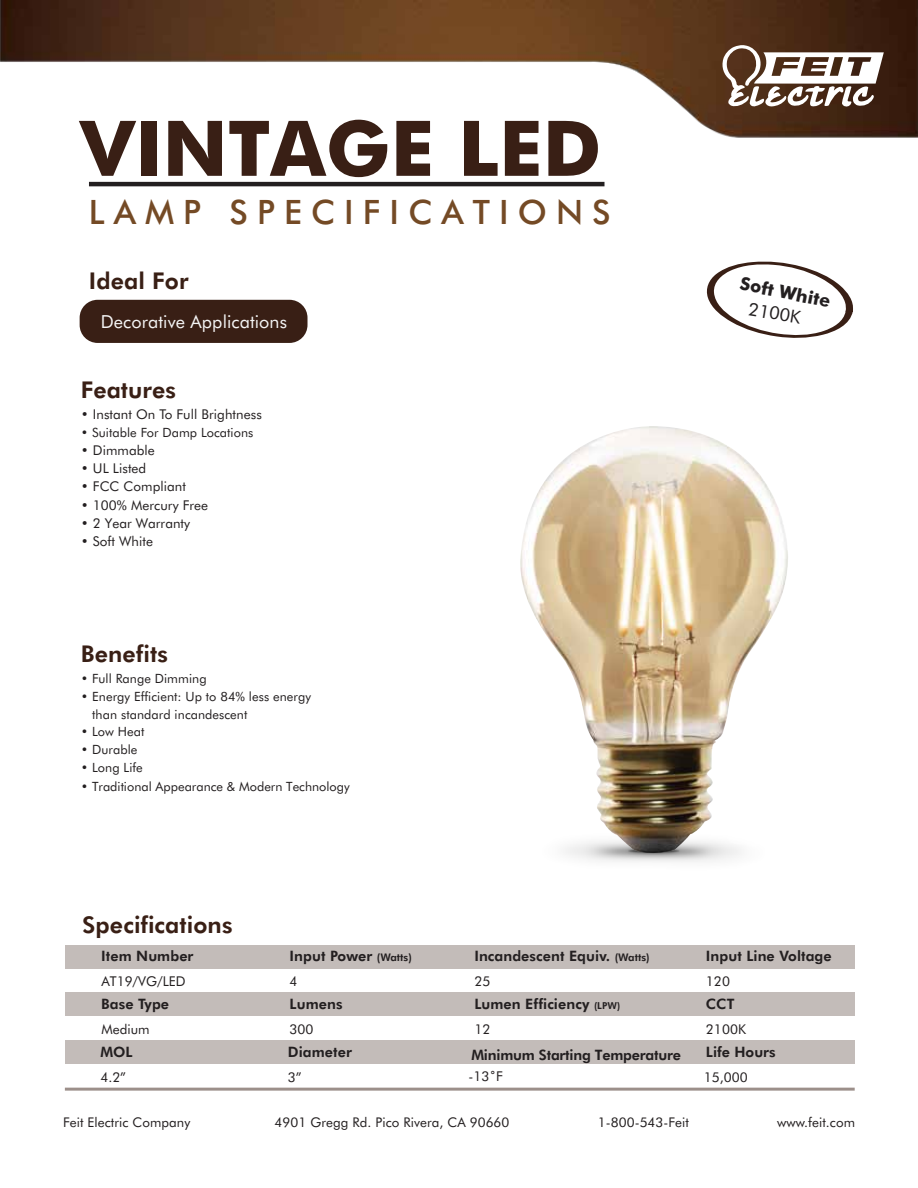
<style>
.page{position:relative;width:918px;height:1188px;background:#fff}
.page>*{position:absolute;margin:0;border:0;box-sizing:border-box;transform-origin:0 0}
.t1{font:700 76.8px "Futura BT";color:#391f15}
.t2{font:500 33.6px "Futura BT";letter-spacing:.27em;color:#744a25}
.t3{font:800 23.1px "Futura BT";letter-spacing:.005em;color:#391f15}
.t4{font:18px "Futura BT";letter-spacing:.005em;color:#f5f5f5}
.t5{font:700 17.85px "Futura BT";color:#231f20}
.t6{font:17.85px "Futura BT";color:#231f20}
.t7{font:800 14.4px "Futura BT";letter-spacing:.005em;color:#231f20}
.t8{font:800 14.4px "Futura BT";letter-spacing:-.015em;color:#231f20}
.t9{font:13.5px "Futura BT";letter-spacing:.005em;color:#231f20}
.t10{font:13.35px "Futura BT";letter-spacing:.005em;color:#231f20}
.t11{font:12.75px/18px "Futura BT";letter-spacing:.005em;color:#231f20}
.s1{font-size:10.5px}
.s2{font-size:9.6px}
</style>
<div class="page">
<img style="left:0;top:0;width:918px;height:138px">
<svg style="left:721px;top:45px;width:163px;height:63px"></svg>
<div style="left:80px;top:300px;width:228px;height:43px;background:#391f15;border-radius:18px"></div>
<svg style="left:706px;top:261px;width:147px;height:77px"></svg>
<hr style="left:89px;top:182px;width:516px;height:4px;background:#231f20">
<hr style="left:65px;top:1088px;width:790px;height:3px;background:#391f15">
<div style="left:65px;top:945px;width:790px;height:24px;background:#c3bcb9"></div>
<div style="left:65px;top:992px;width:790px;height:24px;background:#c3bcb9"></div>
<div style="left:65px;top:1040px;width:790px;height:24px;background:#c3bcb9"></div>
<img style="left:520px;top:426px;width:268px;height:429px">
<h1 class="t1" style="left:80px;top:102px;width:523px">VINTAGE LED</h1>
<h2 class="t2" style="left:89px;top:191px;width:523px">LAMP SPECIFICATIONS</h2>
<h3 class="t3" style="left:89px;top:267px;width:101px">Ideal For</h3>
<h3 class="t5" style="left:743px;top:273px;width:93px;rotate:11deg">Soft White</h3>
<h3 class="t6" style="left:750px;top:298px;width:54px;rotate:9deg">2100K</h3>
<h3 class="t4" style="left:101px;top:311px;width:188px">Decorative Applications</h3>
<h3 class="t3" style="left:81px;top:376px;width:97px">Features</h3>
<p class="t9" style="left:81px;top:406px;width:183px">• Instant On To Full Brightness</p>
<p class="t11" style="left:81px;top:423px;width:174px">• Suitable For Damp Locations</p>
<p class="t9" style="left:81px;top:442px;width:76px">• Dimmable</p>
<p class="t9" style="left:81px;top:478px;width:107px">• FCC Compliant</p>
<p class="t9" style="left:81px;top:497px;width:129px">• 100% Mercury Free</p>
<p class="t9" style="left:81px;top:515px;width:111px">• 2 Year Warranty</p>
<p class="t9" style="left:81px;top:460px;width:67px">• UL Listed</p>
<p class="t9" style="left:81px;top:533px;width:74px">• Soft White</p>
<h3 class="t3" style="left:81px;top:639px;width:89px">Benefits</h3>
<p class="t11" style="left:81px;top:669px;width:127px">• Full Range Dimming</p>
<p class="t11" style="left:92px;top:687px;width:220px;text-indent:-11px">• Energy Efficient: Up to 84% less energy than standard incandescent</p>
<p class="t11" style="left:81px;top:722px;width:65px">• Low Heat</p>
<p class="t11" style="left:81px;top:740px;width:58px">• Durable</p>
<p class="t11" style="left:81px;top:758px;width:64px">• Long Life</p>
<p class="t11" style="left:81px;top:777px;width:270px">• Traditional Appearance &amp; Modern Technology</p>
<h3 class="t3" style="left:82px;top:910px;width:152px">Specifications</h3>
<p class="t7" style="left:101px;top:947px;width:94px">Item Number</p>
<p class="t7" style="left:290px;top:947px;width:124px">Input Power <span class="s1">(Watts)</span></p>
<p class="t7" style="left:474px;top:947px;width:177px">Incandescent Equiv. <span class="s1">(Watts)</span></p>
<p class="t7" style="left:706px;top:947px;width:127px">Input Line Voltage</p>
<p class="t9" style="left:101px;top:973px;width:86px">AT19/VG/LED</p>
<p class="t9" style="left:474px;top:973px;width:17px">25</p>
<p class="t9" style="left:290px;top:973px;width:9px">4</p>
<p class="t9" style="left:706px;top:973px;width:26px">120</p>
<p class="t7" style="left:474px;top:995px;width:147px">Lumen Efficiency <span class="s2">(LPW)</span></p>
<p class="t7" style="left:706px;top:995px;width:30px">CCT</p>
<p class="t7" style="left:290px;top:995px;width:54px">Lumens</p>
<p class="t7" style="left:288px;top:1043px;width:65px">Diameter</p>
<p class="t7" style="left:706px;top:1043px;width:71px">Life Hours</p>
<p class="t7" style="left:101px;top:995px;width:69px">Base Type</p>
<p class="t9" style="left:101px;top:1021px;width:50px">Medium</p>
<p class="t9" style="left:474px;top:1021px;width:17px">12</p>
<p class="t8" style="left:471px;top:1046px;width:211px">Minimum Starting Temperature</p>
<p class="t9" style="left:290px;top:1021px;width:25px">300</p>
<p class="t9" style="left:706px;top:1021px;width:42px">2100K</p>
<p class="t7" style="left:100px;top:1043px;width:34px">MOL</p>
<p class="t9" style="left:100px;top:1069px;width:27px">4.2”</p>
<p class="t9" style="left:288px;top:1069px;width:15px">3”</p>
<p class="t9" style="left:469px;top:1068px;width:36px">-13˚F</p>
<p class="t9" style="left:704px;top:1069px;width:45px">15,000</p>
<p class="t10" style="left:63px;top:1114px;width:129px">Feit Electric Company</p>
<p class="t10" style="left:275px;top:1114px;width:236px">4901 Gregg Rd. Pico Rivera, CA 90660</p>
<p class="t10" style="left:598px;top:1114px;width:93px">1-800-543-Feit</p>
<p class="t10" style="left:777px;top:1114px;width:79px">www.feit.com</p>
</div>
